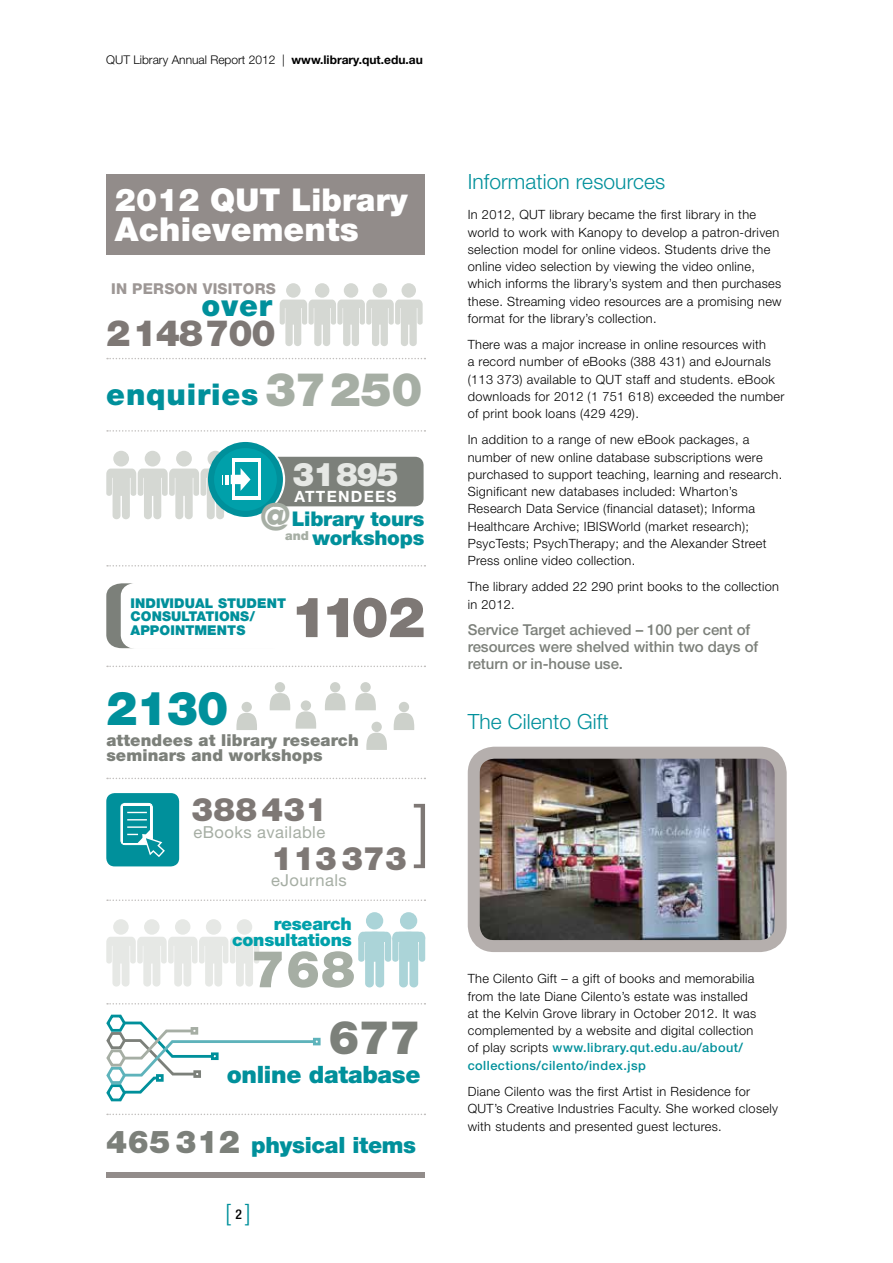
<style>
.page{position:relative;width:893px;height:1263px;background:#fff}
.page>*{position:absolute;margin:0;border:0;box-sizing:border-box;transform-origin:0 0}
.t1{font:900 55.95px "Helvetica Neue";color:#7e7875}
.t2{font:900 51.15px "Helvetica Neue";color:#a6aea4}
.t3{font:900 46.95px "Helvetica Neue";color:#00909b}
.t4{font:900 46.5px "Helvetica Neue";letter-spacing:-.005em;color:#a6aea4}
.t5{font:900 46.5px "Helvetica Neue";color:#7c807a}
.t6{font:900 37.35px "Helvetica Neue";color:#a6aea4}
.t7{font:900 36.3px "Helvetica Neue";letter-spacing:-.035em;color:#7e7875}
.t8{font:900 33px "Helvetica Neue";color:#fff}
.t9{font:900 32.7px "Helvetica Neue";letter-spacing:-.045em;color:#e6e8e5}
.t10{font:900 32.4px "Helvetica Neue";letter-spacing:.005em;color:#7e7875}
.t11{font:900 31.5px "Helvetica Neue";letter-spacing:.005em;color:#fff}
.t12{font:900 30px "Helvetica Neue";color:#00909b}
.t13{font:900 24px "Helvetica Neue";letter-spacing:-.015em;color:#00909b}
.t14{font:300 condensed 24px "Helvetica Neue";color:#00909b}
.t15{font:900 22.5px "Helvetica Neue";letter-spacing:-.015em;color:#00909b}
.t16{font:300 21px "Helvetica Neue";letter-spacing:.005em;color:#00909b}
.t17{font:900 20.25px/18.8px "Helvetica Neue";letter-spacing:-.015em;color:#00909b;text-align:center}
.t18{font:900 17.4px/16px "Helvetica Neue";letter-spacing:-.015em;color:#00a0aa;text-align:right}
.t19{font:900 16.5px/15px "Helvetica Neue";letter-spacing:.005em;color:#7c807a}
.t20{font:16.5px "Helvetica Neue";letter-spacing:.025em;color:#a6aea4}
.t21{font:700 15.6px "Helvetica Neue";letter-spacing:.08em;color:#fff}
.t22{font:500 15px/17.2px "Helvetica Neue";letter-spacing:-.005em;color:#7c807a}
.t23{font:800 15px "Helvetica Neue";letter-spacing:.015em;color:#9d9795}
.t24{font:900 13.5px/13.5px "Helvetica Neue";letter-spacing:.005em;color:#00909b}
.t25{font:300 12.75px/17.2px "Helvetica Neue";letter-spacing:.025em;color:#000}
.t26{font:300 12px "Helvetica Neue";color:#000}
.s1{font-weight:700}
.s2{font-size:31.5px;color:#7c807a}
.s3{font-weight:500;font-size:13.5px;color:#000}
.s4{font-weight:500;color:#00909b}
</style>
<div class="page">
<svg style="left:106px;top:919px;width:153px;height:67px"></svg>
<img style="left:481px;top:760px;width:293px;height:179px">
<div style="left:468px;top:747px;width:319px;height:205px;border:12px solid #b5afad;border-radius:20px"></div>
<div style="left:106px;top:174px;width:319px;height:81px;background:#928c8a"></div>
<div style="left:106px;top:1172px;width:319px;height:6px;background:#928c8a"></div>
<div style="left:208px;top:442px;width:75px;height:75px;background:#00909b;border-radius:50%"></div>
<div style="left:214px;top:448px;width:63px;height:63px;background:#00a0aa;border-radius:50%"></div>
<svg style="left:251px;top:458px;width:9px;height:42px"></svg>
<div style="left:235px;top:463px;width:22px;height:33px;background:#00a0aa"></div>
<svg style="left:106px;top:451px;width:145px;height:68px"></svg>
<div style="left:274px;top:457px;width:150px;height:49px;background:#7c807a"></div>
<svg style="left:107px;top:778px;width:318px;height:1px"></svg>
<svg style="left:107px;top:899px;width:318px;height:2px"></svg>
<svg style="left:107px;top:1003px;width:318px;height:1px"></svg>
<svg style="left:107px;top:1113px;width:318px;height:2px"></svg>
<svg style="left:107px;top:666px;width:318px;height:1px"></svg>
<svg style="left:107px;top:565px;width:318px;height:1px"></svg>
<svg style="left:107px;top:430px;width:318px;height:2px"></svg>
<svg style="left:107px;top:358px;width:318px;height:1px"></svg>
<svg style="left:270px;top:693px;width:20px;height:17px"></svg>
<div style="left:275px;top:682px;width:10px;height:10px;background:#cdd1cb;border-radius:50%"></div>
<svg style="left:296px;top:711px;width:20px;height:18px"></svg>
<div style="left:301px;top:700px;width:10px;height:11px;background:#cdd1cb;border-radius:50%"></div>
<svg style="left:325px;top:693px;width:20px;height:17px"></svg>
<div style="left:330px;top:682px;width:10px;height:10px;background:#cdd1cb;border-radius:50%"></div>
<svg style="left:355px;top:693px;width:21px;height:17px"></svg>
<div style="left:360px;top:682px;width:11px;height:10px;background:#cdd1cb;border-radius:50%"></div>
<svg style="left:366px;top:733px;width:21px;height:17px"></svg>
<div style="left:371px;top:722px;width:11px;height:10px;background:#cdd1cb;border-radius:50%"></div>
<svg style="left:394px;top:713px;width:20px;height:17px"></svg>
<div style="left:399px;top:702px;width:10px;height:10px;background:#cdd1cb;border-radius:50%"></div>
<svg style="left:236px;top:713px;width:21px;height:17px"></svg>
<div style="left:242px;top:702px;width:10px;height:10px;background:#cdd1cb;border-radius:50%"></div>
<div style="left:400px;top:912px;width:17px;height:17px;background:#abd4d8;border-radius:50%"></div>
<div style="left:399px;top:941px;width:9px;height:46px;background:#abd4d8;border-radius:4px"></div>
<div style="left:409px;top:941px;width:9px;height:46px;background:#abd4d8;border-radius:4px"></div>
<div style="left:366px;top:912px;width:17px;height:17px;background:#abd4d8;border-radius:50%"></div>
<div style="left:365px;top:941px;width:9px;height:46px;background:#abd4d8;border-radius:4px"></div>
<div style="left:375px;top:941px;width:9px;height:46px;background:#abd4d8;border-radius:4px"></div>
<svg style="left:358px;top:931px;width:67px;height:31px"></svg>
<svg style="left:414px;top:804px;width:11px;height:64px"></svg>
<div style="left:106px;top:793px;width:73px;height:73px;background:#00909b;border-radius:8px"></div>
<div style="left:121px;top:803px;width:31px;height:41px;background:#fff;border-radius:4px"></div>
<div style="left:121px;top:803px;width:32px;height:42px;border:1px solid #fff;border-radius:4px"></div>
<div style="left:123px;top:806px;width:27px;height:36px;background:#00909b"></div>
<svg style="left:127px;top:812px;width:20px;height:1px"></svg>
<svg style="left:127px;top:819px;width:20px;height:1px"></svg>
<hr style="left:127px;top:826px;width:20px;height:2px;background:#fff">
<svg style="left:127px;top:829px;width:38px;height:28px"></svg>
<svg style="left:106px;top:583px;width:27px;height:66px"></svg>
<svg style="left:106px;top:1014px;width:211px;height:88px"></svg>
<div style="left:191px;top:1027px;width:7px;height:7px;border:3px solid #a6aea4"></div>
<svg style="left:313px;top:1038px;width:8px;height:7px"></svg>
<div style="left:211px;top:1052px;width:8px;height:8px;border:3px solid #00909b"></div>
<div style="left:193px;top:1070px;width:8px;height:8px;border:3px solid #7c807a"></div>
<div style="left:156px;top:1074px;width:8px;height:8px;border:3px solid #00909b"></div>
<svg style="left:280px;top:283px;width:143px;height:63px"></svg>
<p class="t26" style="left:106px;top:52px;width:318px">QUT Library Annual Report 2012 | <span class="s1">www.library.qut.edu.au</span></p>
<h3 class="t11" style="left:115px;top:181px;width:294px">2012 QUT Library</h3>
<h3 class="t8" style="left:115px;top:209px;width:245px">Achievements</h3>
<p class="t23" style="left:111px;top:280px;width:166px">IN PERSON VISITORS</p>
<h3 class="t12" style="left:202px;top:287px;width:72px">over</h3>
<h3 class="t7" style="left:106px;top:312px;width:171px">2148700</h3>
<h3 class="t12" style="left:106px;top:377px;width:154px">enquiries</h3>
<h3 class="t4" style="left:265px;top:362px;width:159px">37250</h3>
<h3 class="t9" style="left:293px;top:454px;width:108px">31895</h3>
<p class="t21" style="left:294px;top:486px;width:104px">attendees</p>
<h3 class="t6" style="left:261px;top:494px;width:31px">@</h3>
<h3 class="t17" style="left:285px;top:509px;width:140px">Library tours <sup>and</sup> workshops</h3>
<p class="t24" style="left:131px;top:596px;width:65px">individual</p>
<p class="t24" style="left:218px;top:596px;width:66px">student</p>
<p class="t24" style="left:131px;top:609px;width:51px">consultat</p>
<p class="t24" style="left:131px;top:609px;width:126px;text-indent:84px">ions/ appointments</p>
<h1 class="t1" style="left:290px;top:584px;width:136px">1102</h1>
<h3 class="t3" style="left:106px;top:681px;width:124px">2130</h3>
<p class="t19" style="left:106px;top:732px;width:254px">attendees at library research seminars and workshops</p>
<h3 class="t10" style="left:192px;top:790px;width:137px">388431</h3>
<p class="t20" style="left:194px;top:822px;width:133px">eBooks available</p>
<h3 class="t10" style="left:271px;top:839px;width:137px">113373</h3>
<p class="t20" style="left:271px;top:870px;width:77px">eJournals</p>
<h3 class="t18" style="left:232px;top:915px;width:121px">research consultations</h3>
<h2 class="t2" style="left:251px;top:938px;width:106px">768</h2>
<h3 class="t5" style="left:329px;top:1009px;width:93px">677</h3>
<h3 class="t13" style="left:227px;top:1060px;width:195px">online database</h3>
<h3 class="t15" style="left:106px;top:1132px;width:311px"><span class="s2">465 312</span> physical items</h3>
<h3 class="t14" style="left:225px;top:1198px;width:27px">[ <span class="s3">2</span> ]</h3>
<h3 class="t16" style="left:468px;top:169px;width:199px">Information resources</h3>
<p class="t25" style="left:468px;top:206px;width:315px">In 2012, QUT library became the first library in the world to work with Kanopy to develop a patron-driven selection model for online videos. Students drive the online video selection by viewing the video online, which informs the library’s system and then purchases these. Streaming video resources are a promising new format for the library’s collection.</p>
<p class="t25" style="left:468px;top:336px;width:318px">There was a major increase in online resources with<br>a record number of eBooks (388 431) and eJournals (113 373) available to QUT staff and students. eBook downloads for 2012 (1 751 618) exceeded the number of print book loans (429 429).</p>
<p class="t25" style="left:468px;top:431px;width:316px">In addition to a range of new eBook packages, a number of new online database subscriptions were purchased to support teaching, learning and research.<br>Significant new databases included: Wharton’s Research Data Service (financial dataset); Informa Healthcare Archive; IBISWorld (market research); PsycTests; PsychTherapy; and the Alexander Street Press online video collection.</p>
<p class="t25" style="left:468px;top:578px;width:313px">The library added 22 290 print books to the collection in 2012.</p>
<p class="t22" style="left:468px;top:621px;width:292px">Service Target achieved – 100 per cent of resources were shelved within two days of return or in-house use.</p>
<h3 class="t16" style="left:468px;top:709px;width:142px">The Cilento Gift</h3>
<p class="t25" style="left:468px;top:970px;width:290px">The Cilento Gift – a gift of books and memorabilia from the late Diane Cilento’s estate was installed at the Kelvin Grove library in October 2012. It was complemented by a website and digital collection of play scripts <span class="s4">www.library.qut.edu.au/about/ collections/cilento/index.jsp</span></p>
<p class="t25" style="left:468px;top:1082px;width:312px">Diane Cilento was the first Artist in Residence for<br>QUT’s Creative Industries Faculty. She worked closely with students and presented guest lectures.</p>
</div>
